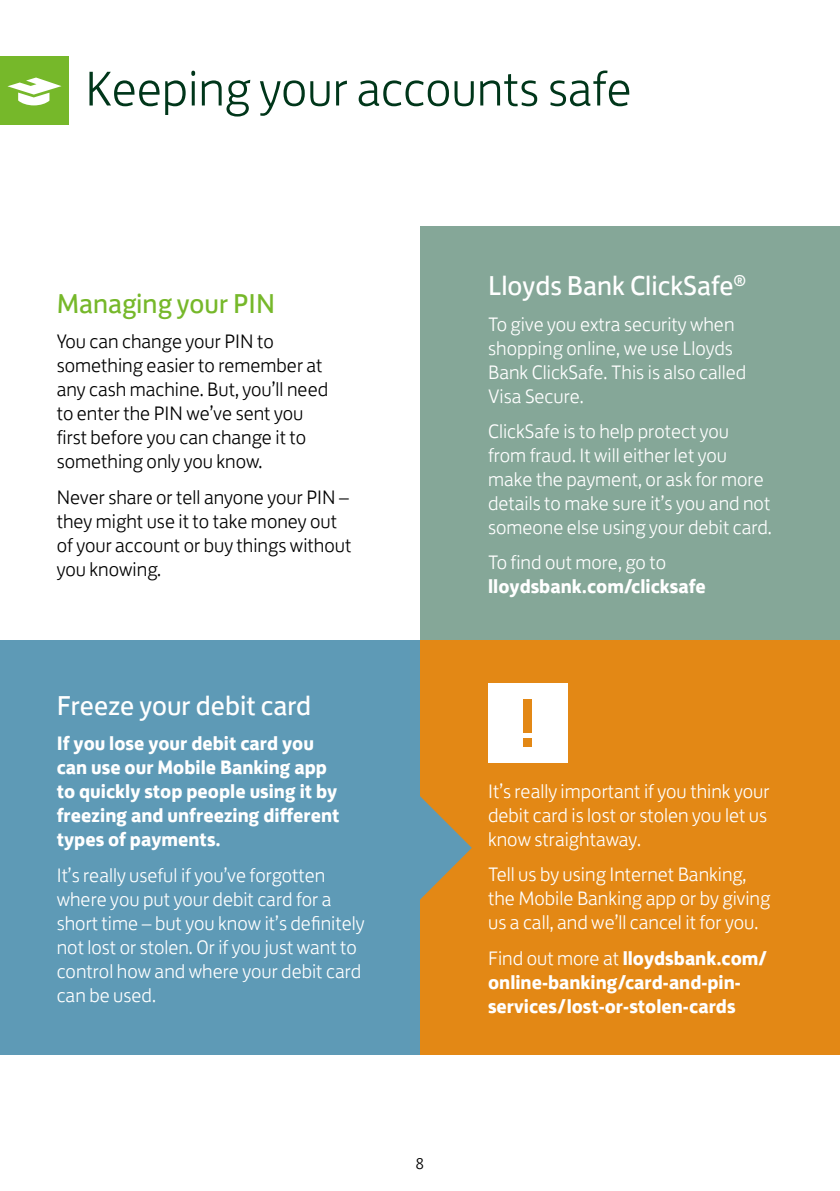
<style>
.page{position:relative;width:840px;height:1191px;background:#fff}
.page>*{position:absolute;margin:0;border:0;box-sizing:border-box;transform-origin:0 0}
.t1{font:300 50px "Lloyds Bank Jack";color:#00361a}
.t2{font:28px "Lloyds Bank Jack";color:#fff}
.t3{font:28px "Lloyds Bank Jack";color:#76b82a}
.t4{font:300 20px/24px "Lloyds Bank Jack";color:#fff}
.t5{font:700 20px/24px "Lloyds Bank Jack";color:#fff}
.t6{font:300 20px/24px "Lloyds Bank Jack";color:#000}
.t7{font:300 16px "Lloyds Bank Jack";color:#000}
.s1{font-weight:300}
</style>
<div class="page">
<div style="left:420px;top:227px;width:419px;height:414px;background:#85a798"></div>
<div style="left:0;top:641px;width:420px;height:413px;background:#5e9ab6"></div>
<div style="left:420px;top:641px;width:419px;height:413px;background:#e38815"></div>
<div style="left:488px;top:683px;width:79px;height:79px;background:#fff"></div>
<div style="left:523px;top:699px;width:9px;height:33px;background:#e38815"></div>
<div style="left:523px;top:738px;width:9px;height:9px;background:#e38815"></div>
<svg style="left:420px;top:796px;width:51px;height:104px"></svg>
<div style="left:0;top:57px;width:68px;height:68px;background:#76b82a"></div>
<svg style="left:7px;top:77px;width:54px;height:28px"></svg>
<p class="t1" style="left:85px;top:49px;width:547px">Keeping your accounts safe</p>
<p class="t3" style="left:57px;top:281px;width:220px">Managing your PIN</p>
<p class="t6" style="left:57px;top:327px;width:273px">You can change your PIN to something easier to remember at any cash machine. But, you’ll need to enter the PIN we’ve sent you first before you can change it to something only you know.</p>
<p class="t6" style="left:57px;top:483px;width:296px">Never share or tell anyone your PIN – they might use it to take money out of your account or buy things without you knowing.</p>
<p class="t2" style="left:57px;top:683px;width:256px">Freeze your debit card</p>
<p class="t5" style="left:57px;top:730px;width:284px">If you lose your debit card you can use our Mobile Banking app to quickly stop people using it by freezing and unfreezing different types of payments.</p>
<p class="t4" style="left:57px;top:861px;width:309px">It’s really useful if you’ve forgotten where you put your debit card for a short time – but you know it’s definitely not lost or stolen. Or if you just want to control how and where your debit card can be used.</p>
<p class="t7" style="left:416px;top:1150px;width:10px">8</p>
<p class="t2" style="left:488px;top:263px;width:259px">Lloyds Bank ClickSafe<sup>®</sup></p>
<p class="t4" style="left:488px;top:310px;width:259px">To give you extra security when shopping online, we use Lloyds<br>Bank ClickSafe. This is also called<br>Visa Secure.</p>
<p class="t4" style="left:488px;top:417px;width:285px">ClickSafe is to help protect you from fraud. It will either let you make the payment, or ask for more details to make sure it’s you and not someone else using your debit card.</p>
<p class="t5" style="left:488px;top:549px;width:219px"><span class="s1">To find out more, go to </span>lloydsbank.com/clicksafe</p>
<p class="t4" style="left:488px;top:777px;width:283px;text-align:justify">It’s really important if you think your debit card is lost or stolen you let us know straightaway.</p>
<p class="t4" style="left:488px;top:860px;width:284px">Tell us by using Internet Banking, the Mobile Banking app or by giving us a call, and we’ll cancel it for you.</p>
<p class="t5" style="left:488px;top:944px;width:280px"><span class="s1">Find out more at</span> lloydsbank.com/ online-banking/card-and-pin&shy;services/lost-or-stolen-cards</p>
</div>
